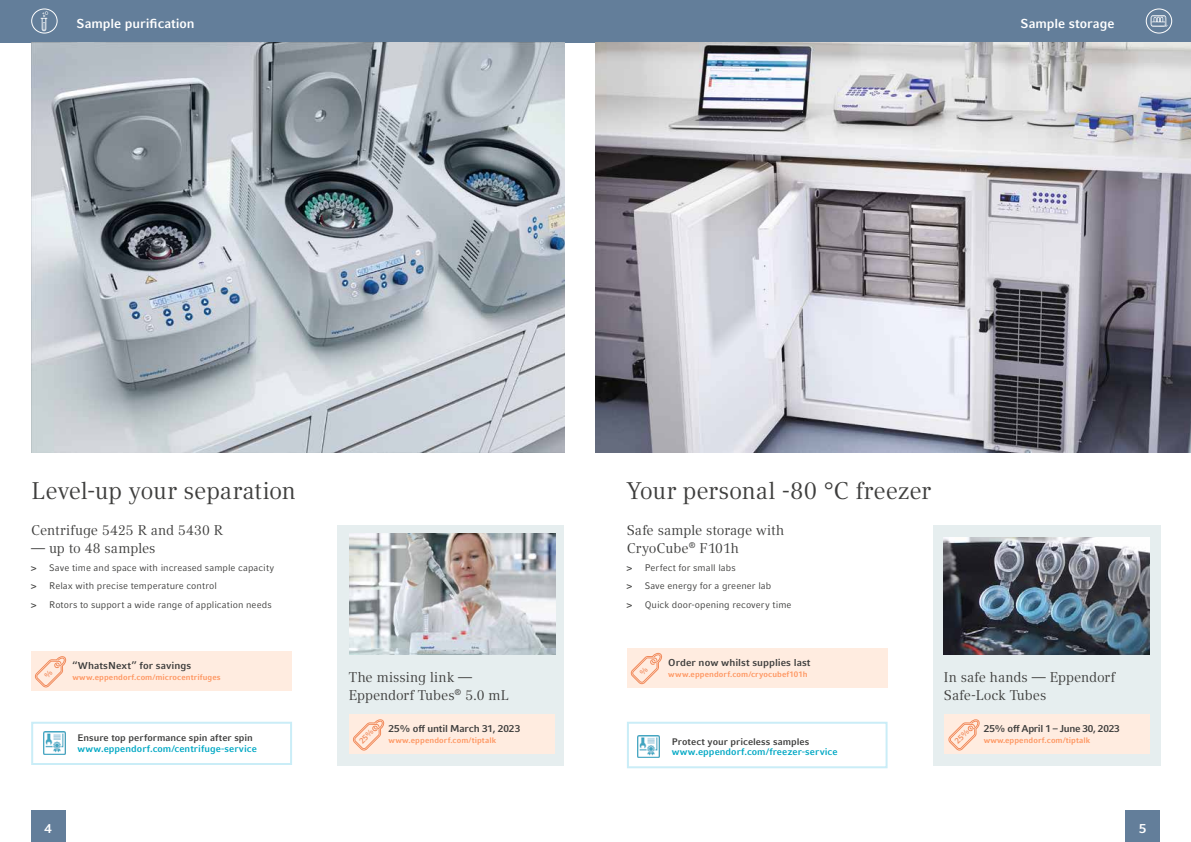
<style>
.page{position:relative;width:1191px;height:842px;background:#fff}
.page>*{position:absolute;margin:0;border:0;box-sizing:border-box;transform-origin:0 0}
.t1{font:24px "Compatil Textfor Eppendorf";letter-spacing:-.01em;color:#3e3e3d}
.t2{font:14px/18px "Compatil Textfor Eppendorf";color:#3e3e3d}
.t3{font:700 13px "Compatil Factfor Eppendorf";letter-spacing:-.005em;color:#fff}
.t4{font:700 10px "Compatil Factfor Eppendorf";color:#3e3e3d}
.t5{font:700 10px "Compatil Factfor Eppendorf";letter-spacing:-.025em;color:#3e3e3d}
.t6{font:9.5px/18.1px "Compatil Factfor Eppendorf";letter-spacing:.005em;color:#3e3e3d}
.t7{font:700 9.5px "Compatil Factfor Eppendorf";letter-spacing:.005em;color:#00a8c4}
.t8{font:700 9.5px "Compatil Factfor Eppendorf";letter-spacing:.005em;color:#3e3e3d}
.t9{font:700 8px "Compatil Factfor Eppendorf";letter-spacing:.01em;color:#fe945e}
.s1{font-weight:700}
</style>
<div class="page">
<div style="left:595px;top:0;width:596px;height:42px;background:#637e9a"></div>
<div style="left:0;top:0;width:595px;height:42px;background:#637e9a"></div>
<img style="left:595px;top:42px;width:596px;height:410px">
<div style="left:337px;top:525px;width:227px;height:240px;background:#e6eeef"></div>
<div style="left:933px;top:525px;width:227px;height:240px;background:#e6eeef"></div>
<img style="left:349px;top:534px;width:207px;height:120px">
<img style="left:944px;top:537px;width:205px;height:117px">
<img style="left:32px;top:42px;width:532px;height:410px">
<div style="left:349px;top:714px;width:206px;height:40px;background:#ffece0"></div>
<div style="left:944px;top:714px;width:206px;height:40px;background:#ffece0"></div>
<div style="left:31px;top:651px;width:261px;height:40px;background:#ffece0"></div>
<div style="left:627px;top:648px;width:261px;height:40px;background:#ffece0"></div>
<div style="left:627px;top:722px;width:260px;height:46px;background:#fff;border:2px solid #caedf7"></div>
<img style="left:637px;top:735px;width:23px;height:22px">
<div style="left:31px;top:722px;width:261px;height:43px;background:#fff;border:2px solid #caedf7"></div>
<img style="left:43px;top:732px;width:22px;height:22px">
<svg style="left:41px;top:11px;width:7px;height:20px"></svg>
<svg style="left:1150px;top:15px;width:17px;height:12px"></svg>
<div style="left:1145px;top:8px;width:27px;height:26px;border:1px solid #fff;border-radius:50%"></div>
<div style="left:31px;top:811px;width:34px;height:31px;background:#637e9a"></div>
<div style="left:1125px;top:811px;width:34px;height:31px;background:#637e9a"></div>
<div style="left:31px;top:8px;width:27px;height:26px;border:1px solid #fff;border-radius:50%"></div>
<svg style="left:353px;top:719px;width:32px;height:31px"></svg>
<svg style="left:948px;top:719px;width:32px;height:31px"></svg>
<svg style="left:34px;top:656px;width:33px;height:31px"></svg>
<svg style="left:630px;top:653px;width:33px;height:31px"></svg>
<h3 class="t3" style="left:77px;top:16px;width:120px">Sample purification</h3>
<h3 class="t3" style="left:1020px;top:16px;width:95px">Sample storage</h3>
<h1 class="t1" style="left:32px;top:477px;width:265px">Level-up your separation</h1>
<h1 class="t1" style="left:626px;top:477px;width:306px">Your personal -80 °C freezer</h1>
<h2 class="t2" style="left:31px;top:521px;width:193px">Centrifuge 5425 R and 5430 R</h2>
<h2 class="t2" style="left:31px;top:539px;width:126px">— up to 48 samples</h2>
<p class="t6" style="left:31px;top:559px;width:244px"><span class="s1">&gt;</span> Save time and space with increased sample capacity <span class="s1">&gt;</span> Relax with precise temperature control<br><span class="s1">&gt;</span> Rotors to support a wide range of application needs</p>
<h2 class="t2" style="left:626px;top:521px;width:159px">Safe sample storage with<br>CryoCube<sup>®</sup> F101h</h2>
<p class="t6" style="left:626px;top:559px;width:166px"><span class="s1">&gt;</span> Perfect for small labs<br><span class="s1">&gt;</span> Save energy for a greener lab<br><span class="s1">&gt;</span> Quick door-opening recovery time</p>
<p class="t4" style="left:72px;top:660px;width:120px">“WhatsNext” for savings</p>
<p class="t9" style="left:72px;top:673px;width:150px">www.eppendorf.com/microcentrifuges</p>
<p class="t8" style="left:77px;top:732px;width:177px">Ensure top performance spin after spin</p>
<p class="t7" style="left:77px;top:743px;width:181px">www.eppendorf.com/centrifuge-service</p>
<h2 class="t2" style="left:349px;top:668px;width:161px">The missing link —<br>Eppendorf Tubes<sup>®</sup> 5.0 mL</h2>
<p class="t4" style="left:388px;top:723px;width:133px">25% off until March 31, 2023</p>
<p class="t9" style="left:388px;top:736px;width:109px">www.eppendorf.com/tiptalk</p>
<p class="t4" style="left:668px;top:657px;width:144px">Order now whilst supplies last</p>
<p class="t9" style="left:668px;top:669px;width:141px">www.eppendorf.com/cryocubef101h</p>
<p class="t8" style="left:672px;top:736px;width:139px">Protect your priceless samples</p>
<p class="t7" style="left:672px;top:746px;width:167px">www.eppendorf.com/freezer-service</p>
<h2 class="t2" style="left:944px;top:668px;width:173px">In safe hands — Eppendorf<br>Safe-Lock Tubes</h2>
<p class="t5" style="left:984px;top:723px;width:137px">25% off April 1 – June 30, 2023</p>
<p class="t9" style="left:984px;top:736px;width:108px">www.eppendorf.com/tiptalk</p>
<h3 class="t3" style="left:45px;top:821px;width:9px">4</h3>
<h3 class="t3" style="left:1139px;top:821px;width:9px">5</h3>
</div>
